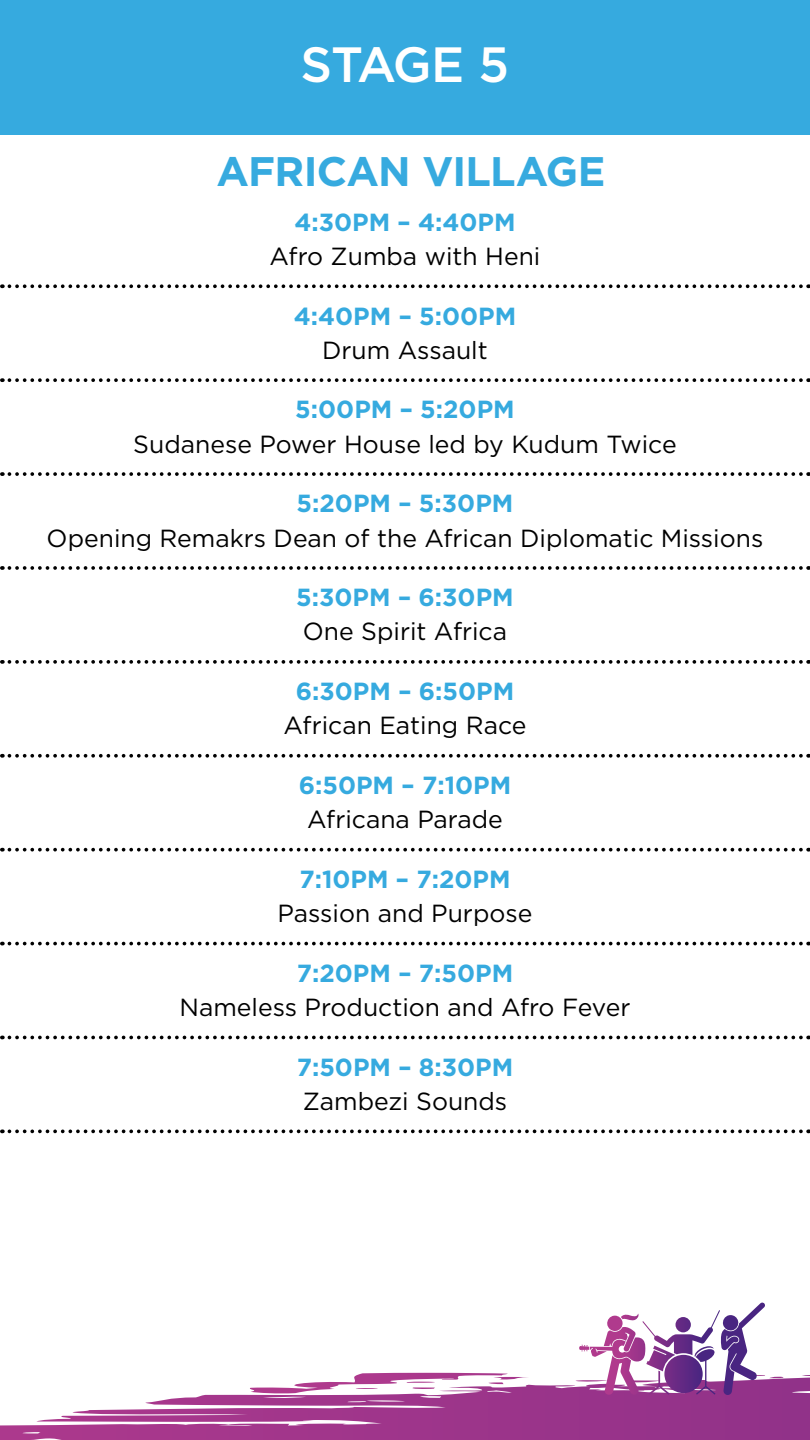
<style>
.page{position:relative;width:810px;height:1440px;background:#fff}
.page>*{position:absolute;margin:0;border:0;box-sizing:border-box;transform-origin:0 0}
.t1{font:500 49.5px "Gotham";letter-spacing:-.045em;color:#fff}
.Guide_Heading{font:700 41.25px "Gotham";letter-spacing:-.02em;color:#36aadf}
.Event_Text{font:24.75px "Gotham";color:#000}
.Time_Text{font:700 24.75px "Gotham";color:#36aadf}
</style>
<div class="page">
<div style="left:0;top:0;width:810px;height:135px;background:#36aadf"></div>
<svg style="left:9px;top:284px;width:800px;height:4px"></svg>
<svg style="left:9px;top:378px;width:800px;height:4px"></svg>
<svg style="left:9px;top:472px;width:800px;height:4px"></svg>
<svg style="left:9px;top:566px;width:800px;height:4px"></svg>
<svg style="left:9px;top:660px;width:800px;height:4px"></svg>
<svg style="left:9px;top:754px;width:800px;height:4px"></svg>
<svg style="left:9px;top:848px;width:800px;height:4px"></svg>
<svg style="left:9px;top:942px;width:800px;height:3px"></svg>
<svg style="left:9px;top:1036px;width:800px;height:3px"></svg>
<svg style="left:9px;top:1129px;width:800px;height:4px"></svg>
<svg style="left:0;top:1375px;width:810px;height:65px"></svg>
<svg style="left:247px;top:1373px;width:282px;height:21px"></svg>
<svg style="left:575px;top:1303px;width:212px;height:92px"></svg>
<p class="t1" style="left:301px;top:32px;width:210px">STAGE 5</p>
<h1 class="Guide_Heading" style="left:217px;top:144px;width:391px">AFRICAN VILLAGE</h1>
<p class="Time_Text" style="left:294px;top:206px;width:223px">4:30PM – 4:40PM</p>
<p class="Event_Text" style="left:270px;top:240px;width:272px">Afro Zumba with Heni</p>
<p class="Time_Text" style="left:294px;top:299px;width:224px">4:40PM – 5:00PM</p>
<p class="Event_Text" style="left:322px;top:334px;width:167px">Drum Assault</p>
<p class="Time_Text" style="left:295px;top:393px;width:221px">5:00PM – 5:20PM</p>
<p class="Event_Text" style="left:133px;top:428px;width:545px">Sudanese Power House led by Kudum Twice</p>
<p class="Time_Text" style="left:297px;top:487px;width:218px">5:20PM – 5:30PM</p>
<p class="Event_Text" style="left:47px;top:522px;width:718px">Opening Remakrs Dean of the African Diplomatic Missions</p>
<p class="Time_Text" style="left:296px;top:581px;width:219px">5:30PM – 6:30PM</p>
<p class="Event_Text" style="left:303px;top:616px;width:206px">One Spirit Africa</p>
<p class="Time_Text" style="left:296px;top:675px;width:220px">6:30PM – 6:50PM</p>
<p class="Event_Text" style="left:284px;top:710px;width:244px">African Eating Race</p>
<p class="Time_Text" style="left:299px;top:769px;width:214px">6:50PM – 7:10PM</p>
<p class="Event_Text" style="left:307px;top:804px;width:197px">Africana Parade</p>
<p class="Time_Text" style="left:299px;top:863px;width:213px">7:10PM – 7:20PM</p>
<p class="Event_Text" style="left:278px;top:898px;width:256px">Passion and Purpose</p>
<p class="Time_Text" style="left:297px;top:957px;width:218px">7:20PM – 7:50PM</p>
<p class="Event_Text" style="left:180px;top:991px;width:452px">Nameless Production and Afro Fever</p>
<p class="Time_Text" style="left:297px;top:1051px;width:218px">7:50PM – 8:30PM</p>
<p class="Event_Text" style="left:303px;top:1085px;width:206px">Zambezi Sounds</p>
</div>
